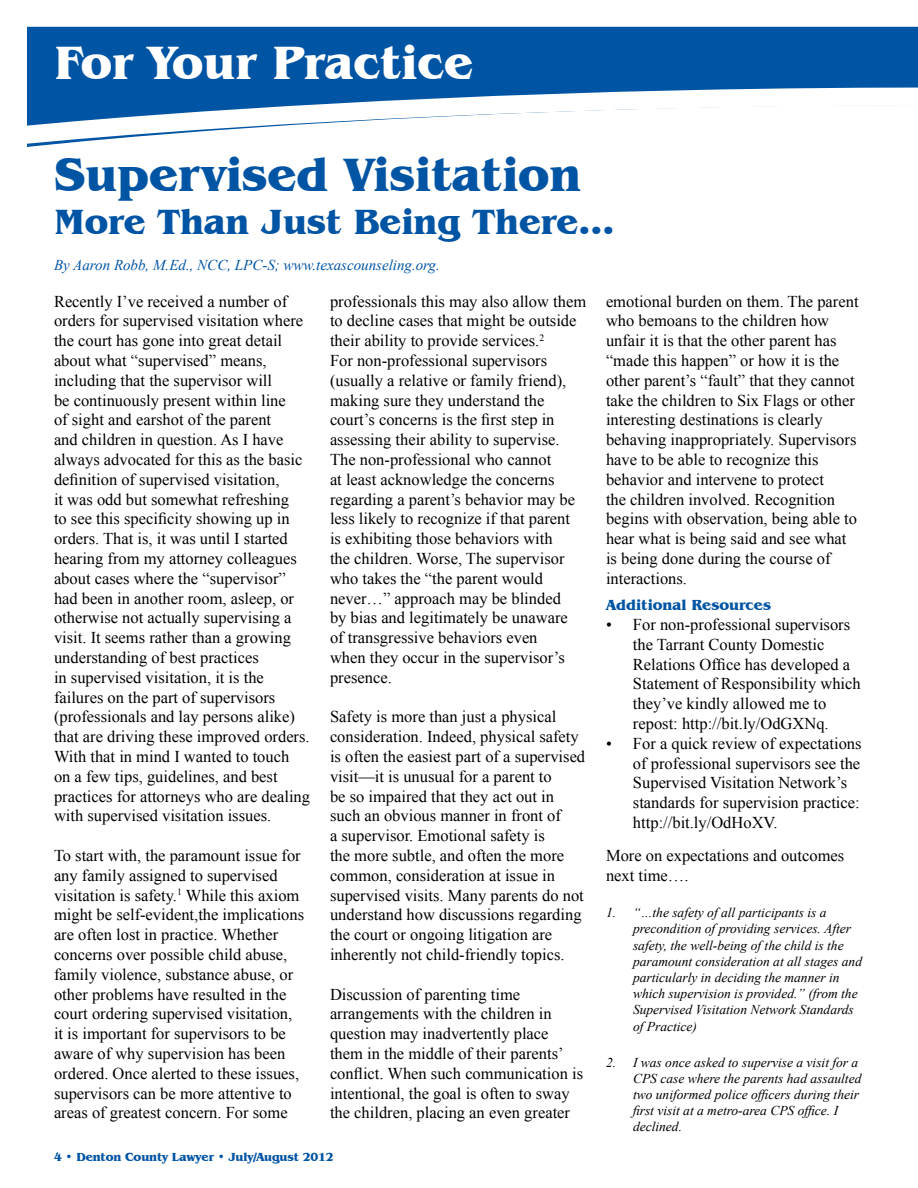
<style>
.page{position:relative;width:918px;height:1188px;background:#fff}
.page>*{position:absolute;margin:0;border:0;box-sizing:border-box;transform-origin:0 0}
.t1{font:700 48px "Benguiat IT Cby BT";color:#0054a4}
.t2{font:700 48px "Benguiat IT Cby BT";color:#fff}
.t3{font:700 36px "Benguiat IT Cby BT";color:#0054a4}
.t4{font:16.5px/19.8px "Times New Roman";color:#000}
.t5{font:italic 15px "Times New Roman";color:#0054a4}
.t6{font:700 15px "Benguiat IT Cby BT";color:#0054a4}
.t7{font:italic 13.5px/16.2px "Times New Roman";color:#000}
.t8{font:700 12px "Benguiat IT Cby BT";letter-spacing:-.01em;color:#0054a4}
</style>
<div class="page">
<svg style="left:27px;top:26px;width:891px;height:121px"></svg>
<h1 class="t2" style="left:54px;top:33px;width:421px">For Your Practice</h1>
<h1 class="t1" style="left:54px;top:145px;width:529px">Supervised Visitation</h1>
<h2 class="t3" style="left:54px;top:199px;width:562px">More Than Just Being There…</h2>
<p class="t5" style="left:54px;top:255px;width:387px">By Aaron Robb, M.Ed., NCC, LPC-S; www.texascounseling.org.</p>
<p class="t4" style="left:54px;top:291px;width:258px">Recently I’ve received a number of orders for supervised visitation where the court has gone into great detail about what “supervised” means, including that the supervisor will<br>be continuously present within line<br>of sight and earshot of the parent<br>and children in question. As I have always advocated for this as the basic definition of supervised visitation,<br>it was odd but somewhat refreshing<br>to see this specificity showing up in orders. That is, it was until I started hearing from my attorney colleagues about cases where the “supervisor” had been in another room, asleep, or otherwise not actually supervising a visit. It seems rather than a growing understanding of best practices<br>in supervised visitation, it is the failures on the part of supervisors (professionals and lay persons alike) that are driving these improved orders.<br>With that in mind I wanted to touch<br>on a few tips, guidelines, and best practices for attorneys who are dealing with supervised visitation issues.</p>
<p class="t4" style="left:54px;top:845px;width:252px">To start with, the paramount issue for any family assigned to supervised visitation is safety.<sup>1</sup> While this axiom might be self-evident,the implications are often lost in practice. Whether concerns over possible child abuse, family violence, substance abuse, or other problems have resulted in the court ordering supervised visitation, it is important for supervisors to be aware of why supervision has been ordered. Once alerted to these issues, supervisors can be more attentive to areas of greatest concern. For some</p>
<p class="t4" style="left:330px;top:291px;width:258px">professionals this may also allow them to decline cases that might be outside their ability to provide services.<sup>2<br></sup>For non-professional supervisors (usually a relative or family friend), making sure they understand the court’s concerns is the first step in assessing their ability to supervise.<br>The non-professional who cannot<br>at least acknowledge the concerns regarding a parent’s behavior may be less likely to recognize if that parent<br>is exhibiting those behaviors with<br>the children. Worse, The supervisor who takes the “the parent would never…” approach may be blinded<br>by bias and legitimately be unaware<br>of transgressive behaviors even<br>when they occur in the supervisor’s presence.</p>
<p class="t4" style="left:330px;top:707px;width:257px">Safety is more than just a physical consideration. Indeed, physical safety is often the easiest part of a supervised visit—it is unusual for a parent to<br>be so impaired that they act out in such an obvious manner in front of<br>a supervisor. Emotional safety is<br>the more subtle, and often the more common, consideration at issue in supervised visits. Many parents do not understand how discussions regarding the court or ongoing litigation are inherently not child-friendly topics.</p>
<p class="t4" style="left:330px;top:984px;width:255px">Discussion of parenting time arrangements with the children in question may inadvertently place them in the middle of their parents’ conflict. When such communication is intentional, the goal is often to sway the children, placing an even greater</p>
<p class="t8" style="left:54px;top:1150px;width:281px">4 • Denton County Lawyer • July/August 2012</p>
<p class="t4" style="left:606px;top:291px;width:254px">emotional burden on them. The parent who bemoans to the children how unfair it is that the other parent has “made this happen” or how it is the other parent’s “fault” that they cannot take the children to Six Flags or other interesting destinations is clearly behaving inappropriately. Supervisors have to be able to recognize this behavior and intervene to protect<br>the children involved. Recognition begins with observation, being able to hear what is being said and see what is being done during the course of interactions.</p>
<p class="t6" style="left:606px;top:596px;width:167px">Additional Resources</p>
<p class="t4" style="left:633px;top:614px;width:229px;text-indent:-27px">• For non-professional supervisors the Tarrant County Domestic<br>Relations Office has developed a<br>Statement of Responsibility which they’ve kindly allowed me to repost: http://bit.ly/OdGXNq.</p>
<p class="t4" style="left:633px;top:733px;width:230px;text-indent:-27px">• For a quick review of expectations of professional supervisors see the Supervised Visitation Network’s standards for supervision practice: http://bit.ly/OdHoXV.</p>
<p class="t4" style="left:606px;top:846px;width:240px">More on expectations and outcomes next time….</p>
<p class="t7" style="left:633px;top:904px;width:231px;text-indent:-27px">1. “…the safety of all participants is a precondition of providing services. After safety, the well-being of the child is the paramount consideration at all stages and particularly in deciding the manner in which supervision is provided.” (from the Supervised Visitation Network Standards of Practice)</p>
<p class="t7" style="left:633px;top:1054px;width:230px;text-indent:-27px">2. I was once asked to supervise a visit for a CPS case where the parents had assaulted two uniformed police officers during their first visit at a metro-area CPS office. I declined.</p>
</div>
